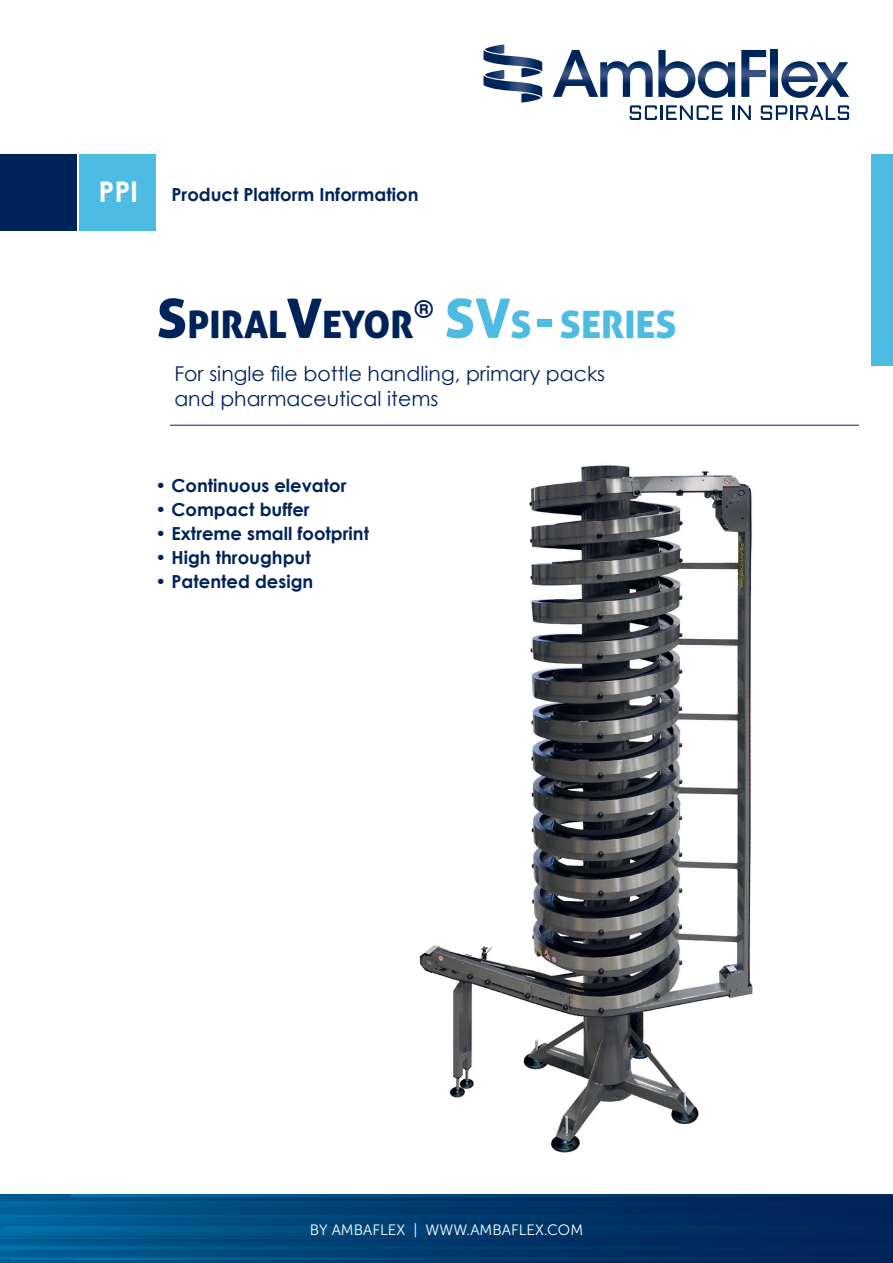
<style>
.page{position:relative;width:893px;height:1263px;background:#fff}
.page>*{position:absolute;margin:0;border:0;box-sizing:border-box;transform-origin:0 0}
.t1{font:37.8px "Aller Display";color:#002359}
.t2{font:20.4px/24.5px "Century Gothic";color:#002359}
.t3{font:700 18px "Century Gothic";color:#002359}
.t4{font:15px "Museo Sans 300";color:#fff}
.s1{font-size:28.5px;color:#fff}
.s2{font-size:54px}
.s3{font-size:54px;color:#4ebbe2}
.s4{color:#4ebbe2}
</style>
<div class="page">
<svg style="left:553px;top:50px;width:182px;height:48px"></svg>
<svg style="left:741px;top:50px;width:25px;height:47px"></svg>
<svg style="left:771px;top:50px;width:7px;height:47px"></svg>
<svg style="left:781px;top:61px;width:68px;height:37px"></svg>
<svg style="left:483px;top:44px;width:59px;height:59px"></svg>
<svg style="left:630px;top:105px;width:93px;height:15px"></svg>
<svg style="left:732px;top:105px;width:19px;height:15px"></svg>
<svg style="left:761px;top:105px;width:88px;height:15px"></svg>
<svg style="left:0;top:1200px;width:893px;height:2px;background:#003b70"></svg>
<svg style="left:0;top:1195px;width:887px;height:5px;background:#003c71"></svg>
<svg style="left:71px;top:1195px;width:822px;height:1px"></svg>
<svg style="left:0;top:1242px;width:893px;height:6px;background:#004175"></svg>
<svg style="left:0;top:1236px;width:893px;height:5px;background:#003c71"></svg>
<svg style="left:0;top:1248px;width:893px;height:3px;background:#004075"></svg>
<svg style="left:0;top:1239px;width:890px;height:6px;background:#00396d"></svg>
<svg style="left:0;top:1235px;width:893px;height:1px"></svg>
<svg style="left:0;top:1202px;width:893px;height:5px;background:#003f73"></svg>
<svg style="left:0;top:1207px;width:893px;height:22px;background:#003e73"></svg>
<svg style="left:0;top:1257px;width:893px;height:3px"></svg>
<svg style="left:0;top:1251px;width:893px;height:6px;background:#003b6f"></svg>
<svg style="left:0;top:1229px;width:893px;height:6px;background:#004276"></svg>
<svg style="left:10px;top:1258px;width:883px;height:3px"></svg>
<svg style="left:77px;top:1259px;width:816px;height:2px;background:#003e72"></svg>
<svg style="left:0;top:1261px;width:893px;height:2px;background:#00386c"></svg>
<hr style="left:170px;top:425px;width:689px;height:1px;background:#002359">
<div style="left:0;top:154px;width:77px;height:77px;background:#002359"></div>
<div style="left:79px;top:154px;width:77px;height:77px;background:#4ebbe2"></div>
<div style="left:872px;top:154px;width:21px;height:212px;background:#4ebbe2"></div>
<img style="left:419px;top:465px;width:334px;height:688px">
<p class="t3" style="left:98px;top:183px;width:322px"><span class="s1">PPI</span> Product Platform Information</p>
<h1 class="t1" style="left:157px;top:300px;width:519px"><span class="s2">S</span>PIRAL<span class="s2">V</span>EYOR<sup>®</sup> <span class="s3">SV</span><span class="s4">S</span><span class="s3">-</span> <span class="s4">SERIES</span></h1>
<p class="t2" style="left:174px;top:361px;width:432px">For single file bottle handling, primary packs and pharmaceutical items</p>
<p class="t3" style="left:156px;top:474px;width:192px">• Continuous elevator</p>
<p class="t3" style="left:156px;top:498px;width:156px">• Compact buffer</p>
<p class="t3" style="left:156px;top:522px;width:215px">• Extreme small footprint</p>
<p class="t3" style="left:156px;top:546px;width:157px">• High throughput</p>
<p class="t3" style="left:156px;top:570px;width:159px">• Patented design</p>
<p class="t4" style="left:310px;top:1221px;width:275px">BY AMBAFLEX | WWW.AMBAFLEX.COM</p>
</div>
